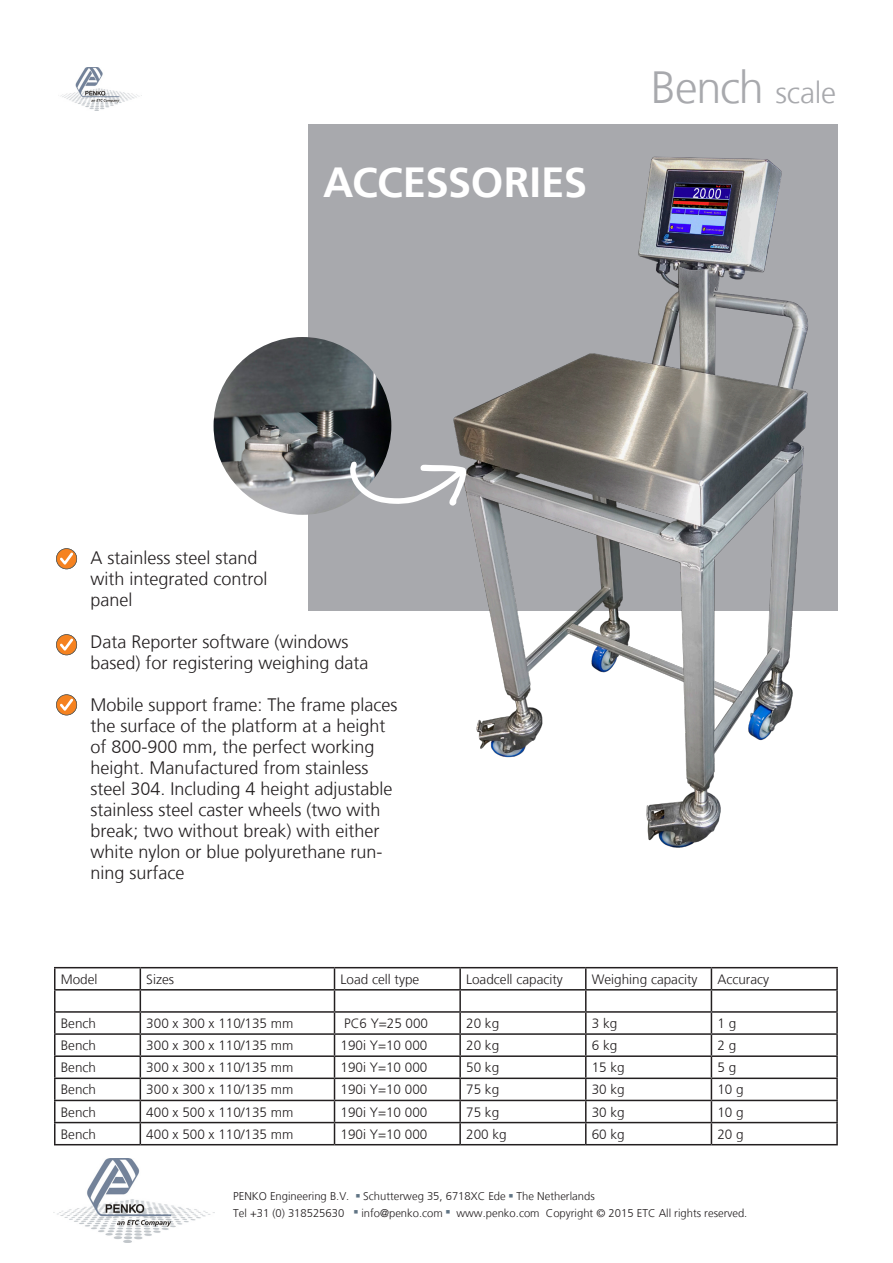
<style>
.page{position:relative;width:893px;height:1263px;background:#fff}
.page>*{position:absolute;margin:0;border:0;box-sizing:border-box;transform-origin:0 0}
.t1{font:300 45px "Frutiger LT";letter-spacing:-.025em;color:#a8a9ad}
.t2{font:700 42px "Frutiger LT";letter-spacing:-.01em;color:#fff}
.Bulletpoints{font:300 18px/21px "Frutiger LT";color:#231f20}
.t3{font:300 13.5px "Frutiger LT";color:#231f20}
.t4{font:300 11.25px "Frutiger LT";color:#231f20}
.s1{font-size:30px}
</style>
<div class="page">
<div style="left:308px;top:124px;width:529px;height:487px;background:#a8a9ad"></div>
<img style="left:453px;top:143px;width:385px;height:705px">
<svg style="left:56px;top:548px;width:21px;height:21px"></svg>
<svg style="left:56px;top:634px;width:21px;height:21px"></svg>
<svg style="left:56px;top:694px;width:21px;height:21px"></svg>
<img style="left:214px;top:337px;width:177px;height:178px;border-radius:89px">
<svg style="left:349px;top:461px;width:117px;height:45px"></svg>
<img style="left:61px;top:67px;width:81px;height:44px">
<hr style="left:54px;top:967px;width:86px;height:1px;background:#231f20">
<hr style="left:54px;top:968px;width:2px;height:21px;background:#231f20">
<hr style="left:140px;top:967px;width:194px;height:1px;background:#231f20">
<hr style="left:334px;top:967px;width:126px;height:1px;background:#231f20">
<hr style="left:460px;top:967px;width:126px;height:1px;background:#231f20">
<hr style="left:459px;top:968px;width:2px;height:21px;background:#231f20">
<hr style="left:586px;top:967px;width:125px;height:1px;background:#231f20">
<hr style="left:585px;top:968px;width:2px;height:21px;background:#231f20">
<hr style="left:711px;top:967px;width:127px;height:1px;background:#231f20">
<hr style="left:836px;top:968px;width:2px;height:21px;background:#231f20">
<hr style="left:54px;top:989px;width:86px;height:1px;background:#231f20">
<hr style="left:54px;top:990px;width:2px;height:21px;background:#231f20">
<hr style="left:140px;top:989px;width:194px;height:1px;background:#231f20">
<hr style="left:334px;top:989px;width:126px;height:1px;background:#231f20">
<hr style="left:460px;top:989px;width:126px;height:1px;background:#231f20">
<hr style="left:459px;top:990px;width:2px;height:21px;background:#231f20">
<hr style="left:586px;top:989px;width:125px;height:1px;background:#231f20">
<hr style="left:585px;top:990px;width:2px;height:21px;background:#231f20">
<hr style="left:711px;top:989px;width:127px;height:1px;background:#231f20">
<hr style="left:836px;top:990px;width:2px;height:21px;background:#231f20">
<hr style="left:54px;top:1011px;width:86px;height:2px;background:#231f20">
<hr style="left:54px;top:1013px;width:2px;height:20px;background:#231f20">
<hr style="left:140px;top:1011px;width:194px;height:2px;background:#231f20">
<hr style="left:334px;top:1011px;width:126px;height:2px;background:#231f20">
<hr style="left:460px;top:1011px;width:126px;height:2px;background:#231f20">
<hr style="left:459px;top:1013px;width:2px;height:20px;background:#231f20">
<hr style="left:586px;top:1011px;width:125px;height:2px;background:#231f20">
<hr style="left:585px;top:1013px;width:2px;height:20px;background:#231f20">
<hr style="left:711px;top:1011px;width:127px;height:2px;background:#231f20">
<hr style="left:836px;top:1013px;width:2px;height:20px;background:#231f20">
<hr style="left:54px;top:1033px;width:86px;height:2px;background:#231f20">
<hr style="left:54px;top:1035px;width:2px;height:20px;background:#231f20">
<hr style="left:140px;top:1033px;width:194px;height:2px;background:#231f20">
<hr style="left:334px;top:1033px;width:126px;height:2px;background:#231f20">
<hr style="left:460px;top:1033px;width:126px;height:2px;background:#231f20">
<hr style="left:459px;top:1035px;width:2px;height:20px;background:#231f20">
<hr style="left:586px;top:1033px;width:125px;height:2px;background:#231f20">
<hr style="left:585px;top:1035px;width:2px;height:20px;background:#231f20">
<hr style="left:711px;top:1033px;width:127px;height:2px;background:#231f20">
<hr style="left:836px;top:1035px;width:2px;height:20px;background:#231f20">
<hr style="left:54px;top:1055px;width:86px;height:2px;background:#231f20">
<hr style="left:54px;top:1057px;width:2px;height:20px;background:#231f20">
<hr style="left:140px;top:1055px;width:194px;height:2px;background:#231f20">
<hr style="left:334px;top:1055px;width:126px;height:2px;background:#231f20">
<hr style="left:460px;top:1055px;width:126px;height:2px;background:#231f20">
<hr style="left:459px;top:1057px;width:2px;height:20px;background:#231f20">
<hr style="left:586px;top:1055px;width:125px;height:2px;background:#231f20">
<hr style="left:585px;top:1057px;width:2px;height:20px;background:#231f20">
<hr style="left:711px;top:1055px;width:127px;height:2px;background:#231f20">
<hr style="left:836px;top:1057px;width:2px;height:20px;background:#231f20">
<hr style="left:54px;top:1077px;width:86px;height:2px;background:#231f20">
<hr style="left:54px;top:1079px;width:2px;height:21px;background:#231f20">
<hr style="left:140px;top:1077px;width:194px;height:2px;background:#231f20">
<hr style="left:334px;top:1077px;width:126px;height:2px;background:#231f20">
<hr style="left:460px;top:1077px;width:126px;height:2px;background:#231f20">
<hr style="left:459px;top:1079px;width:2px;height:21px;background:#231f20">
<hr style="left:586px;top:1077px;width:125px;height:2px;background:#231f20">
<hr style="left:585px;top:1079px;width:2px;height:21px;background:#231f20">
<hr style="left:711px;top:1077px;width:127px;height:2px;background:#231f20">
<hr style="left:836px;top:1079px;width:2px;height:21px;background:#231f20">
<hr style="left:54px;top:1100px;width:86px;height:1px;background:#231f20">
<hr style="left:54px;top:1101px;width:2px;height:21px;background:#231f20">
<hr style="left:140px;top:1100px;width:194px;height:1px;background:#231f20">
<hr style="left:334px;top:1100px;width:126px;height:1px;background:#231f20">
<hr style="left:460px;top:1100px;width:126px;height:1px;background:#231f20">
<hr style="left:459px;top:1101px;width:2px;height:21px;background:#231f20">
<hr style="left:586px;top:1100px;width:125px;height:1px;background:#231f20">
<hr style="left:585px;top:1101px;width:2px;height:21px;background:#231f20">
<hr style="left:711px;top:1100px;width:127px;height:1px;background:#231f20">
<hr style="left:836px;top:1101px;width:2px;height:21px;background:#231f20">
<hr style="left:54px;top:1122px;width:86px;height:1px;background:#231f20">
<hr style="left:54px;top:1123px;width:2px;height:21px;background:#231f20">
<hr style="left:140px;top:1122px;width:194px;height:1px;background:#231f20">
<svg style="left:140px;top:968px;width:1px;height:176px"></svg>
<hr style="left:334px;top:1122px;width:126px;height:1px;background:#231f20">
<svg style="left:334px;top:968px;width:1px;height:176px"></svg>
<hr style="left:460px;top:1122px;width:126px;height:1px;background:#231f20">
<hr style="left:459px;top:1123px;width:2px;height:21px;background:#231f20">
<hr style="left:586px;top:1122px;width:125px;height:1px;background:#231f20">
<hr style="left:585px;top:1123px;width:2px;height:21px;background:#231f20">
<hr style="left:711px;top:1122px;width:127px;height:1px;background:#231f20">
<svg style="left:711px;top:968px;width:1px;height:176px"></svg>
<hr style="left:836px;top:1123px;width:2px;height:21px;background:#231f20">
<hr style="left:54px;top:1144px;width:86px;height:1px;background:#231f20">
<hr style="left:140px;top:1144px;width:194px;height:1px;background:#231f20">
<hr style="left:334px;top:1144px;width:126px;height:1px;background:#231f20">
<hr style="left:460px;top:1144px;width:126px;height:1px;background:#231f20">
<hr style="left:586px;top:1144px;width:125px;height:1px;background:#231f20">
<hr style="left:711px;top:1144px;width:127px;height:1px;background:#231f20">
<img style="left:54px;top:1158px;width:160px;height:84px">
<p class="t2" style="left:323px;top:158px;width:266px">ACCESSORIES</p>
<p class="t1" style="left:651px;top:62px;width:187px">Bench <span class="s1">scale</span></p>
<p class="Bulletpoints" style="left:91px;top:548px;width:179px">A stainless steel stand with integrated control</p>
<p class="Bulletpoints" style="left:91px;top:590px;width:44px">panel</p>
<p class="Bulletpoints" style="left:91px;top:632px;width:280px">Data Reporter software (windows based) for registering weighing data</p>
<p class="Bulletpoints" style="left:91px;top:695px;width:309px">Mobile support frame: The frame places the surface of the platform at a height of 800-900 mm, the perfect working height. Manufactured from stainless steel 304. Including 4 height adjustable stainless steel caster wheels (two with break; two without break) with either white nylon or blue polyurethane run&shy;ning surface</p>
<p class="t3" style="left:61px;top:971px;width:38px">Model</p>
<p class="t3" style="left:146px;top:971px;width:29px">Sizes</p>
<p class="t3" style="left:340px;top:971px;width:80px">Load cell type</p>
<p class="t3" style="left:466px;top:971px;width:98px">Loadcell capacity</p>
<p class="t3" style="left:592px;top:971px;width:107px">Weighing capacity</p>
<p class="t3" style="left:717px;top:971px;width:53px">Accuracy</p>
<p class="t3" style="left:61px;top:1016px;width:37px">Bench</p>
<p class="t3" style="left:146px;top:1016px;width:149px">300 x 300 x 110/135 mm</p>
<p class="t3" style="left:344px;top:1016px;width:85px">PC6 Y=25 000</p>
<p class="t3" style="left:466px;top:1016px;width:35px">20 kg</p>
<p class="t3" style="left:592px;top:1016px;width:27px">3 kg</p>
<p class="t3" style="left:717px;top:1016px;width:20px">1 g</p>
<p class="t3" style="left:61px;top:1038px;width:37px">Bench</p>
<p class="t3" style="left:146px;top:1038px;width:149px">300 x 300 x 110/135 mm</p>
<p class="t3" style="left:340px;top:1038px;width:88px">190i Y=10 000</p>
<p class="t3" style="left:466px;top:1038px;width:35px">20 kg</p>
<p class="t3" style="left:592px;top:1038px;width:27px">6 kg</p>
<p class="t3" style="left:717px;top:1038px;width:20px">2 g</p>
<p class="t3" style="left:61px;top:1060px;width:37px">Bench</p>
<p class="t3" style="left:146px;top:1060px;width:149px">300 x 300 x 110/135 mm</p>
<p class="t3" style="left:340px;top:1060px;width:88px">190i Y=10 000</p>
<p class="t3" style="left:466px;top:1060px;width:35px">50 kg</p>
<p class="t3" style="left:592px;top:1060px;width:35px">15 kg</p>
<p class="t3" style="left:717px;top:1060px;width:20px">5 g</p>
<p class="t3" style="left:61px;top:1082px;width:37px">Bench</p>
<p class="t3" style="left:146px;top:1082px;width:149px">300 x 300 x 110/135 mm</p>
<p class="t3" style="left:340px;top:1082px;width:88px">190i Y=10 000</p>
<p class="t3" style="left:466px;top:1082px;width:35px">75 kg</p>
<p class="t3" style="left:592px;top:1082px;width:35px">30 kg</p>
<p class="t3" style="left:717px;top:1082px;width:28px">10 g</p>
<p class="t3" style="left:61px;top:1104px;width:37px">Bench</p>
<p class="t3" style="left:146px;top:1104px;width:149px">400 x 500 x 110/135 mm</p>
<p class="t3" style="left:340px;top:1104px;width:88px">190i Y=10 000</p>
<p class="t3" style="left:466px;top:1104px;width:35px">75 kg</p>
<p class="t3" style="left:592px;top:1104px;width:35px">30 kg</p>
<p class="t3" style="left:717px;top:1104px;width:28px">10 g</p>
<p class="t3" style="left:61px;top:1126px;width:37px">Bench</p>
<p class="t3" style="left:146px;top:1126px;width:149px">400 x 500 x 110/135 mm</p>
<p class="t3" style="left:340px;top:1126px;width:88px">190i Y=10 000</p>
<p class="t3" style="left:466px;top:1126px;width:42px">200 kg</p>
<p class="t3" style="left:592px;top:1126px;width:35px">60 kg</p>
<p class="t3" style="left:717px;top:1126px;width:28px">20 g</p>
<p class="t4" style="left:233px;top:1190px;width:363px">PENKO Engineering B.V. <sup>■</sup> Schutterweg 35, 6718XC Ede <sup>■</sup> The Netherlands</p>
<p class="t4" style="left:233px;top:1206px;width:516px">Tel +31 (0) 318525630 <sup>■</sup> info@penko.com <sup>■</sup> www.penko.com Copyright © 2015 ETC All rights reserved.</p>
</div>
